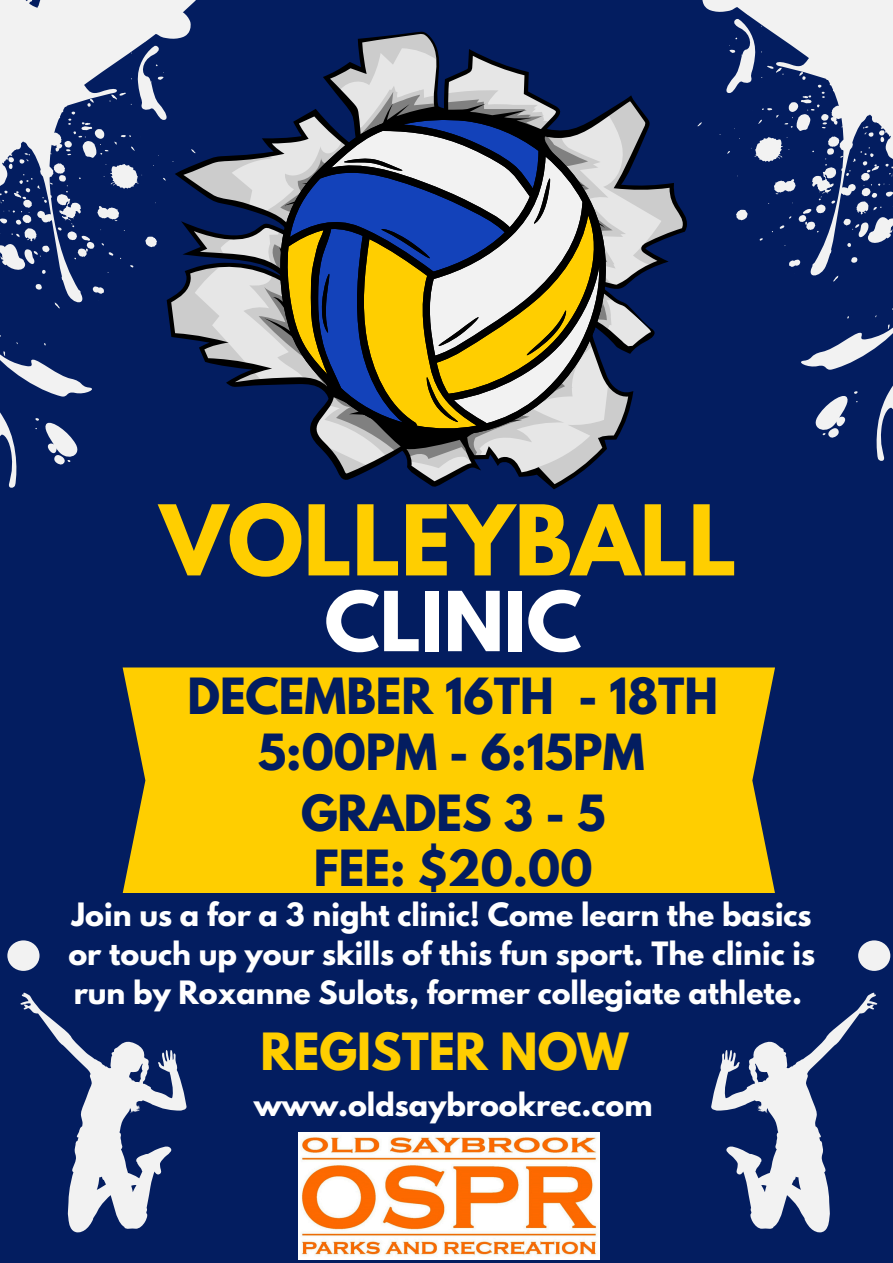
<style>
.page{position:relative;width:893px;height:1263px;background:#031d60}
.page>*{position:absolute;margin:0;border:0;box-sizing:border-box;transform-origin:0 0}
.t1{font:700 86.25px "League Spartan";color:#ffce00}
.t2{font:700 73.2px "League Spartan";color:#fff}
.t3{font:700 45.45px "League Spartan";color:#ffce00}
.t4{font:700 44.17px "League Spartan";color:#031d60}
.t5{font:700 28.5px/39.4px "League Spartan";color:#fff}
</style>
<div class="page">
<svg style="left:220px;top:138px;width:336px;height:351px"></svg>
<svg style="left:278px;top:137px;width:8px;height:304px"></svg>
<svg style="left:20px;top:992px;width:167px;height:241px"></svg>
<div style="left:7px;top:940px;width:33px;height:31px;background:#f2f2f2;border-radius:50%"></div>
<svg style="left:286px;top:0;width:607px;height:488px"></svg>
<svg style="left:711px;top:992px;width:166px;height:241px"></svg>
<div style="left:858px;top:940px;width:32px;height:31px;background:#f2f2f2;border-radius:50%"></div>
<svg style="left:0;top:412px;width:78px;height:76px"></svg>
<svg style="left:0;top:225px;width:220px;height:172px"></svg>
<svg style="left:0;top:208px;width:191px;height:44px"></svg>
<svg style="left:0;top:0;width:272px;height:208px"></svg>
<div style="left:123px;top:667px;width:652px;height:226px;background:#ffce00"></div>
<img style="left:299px;top:1133px;width:300px;height:126px">
<p class="t1" style="left:160px;top:498px;width:578px">VOLLEYBALL</p>
<p class="t2" style="left:324px;top:585px;width:259px">CLINIC</p>
<p class="t4" style="left:187px;top:674px;width:532px">DECEMBER 16TH - 18TH</p>
<h3 class="t4" style="left:258px;top:731px;width:388px">5:00PM - 6:15PM</h3>
<h3 class="t4" style="left:301px;top:791px;width:306px">GRADES 3 - 5</h3>
<h3 class="t4" style="left:314px;top:847px;width:280px">FEE: $20.00</h3>
<h1 class="t5" style="left:68px;top:898px;width:748px">Join us a for a 3 night clinic! Come learn the basics or touch up your skills of this fun sport. The clinic is run by Roxanne Sulots, former collegiate athlete.</h1>
<h2 class="t3" style="left:260px;top:1029px;width:369px">REGISTER NOW</h2>
<h3 class="t5" style="left:254px;top:1089px;width:400px">www.oldsaybrookrec.com</h3>
</div>
